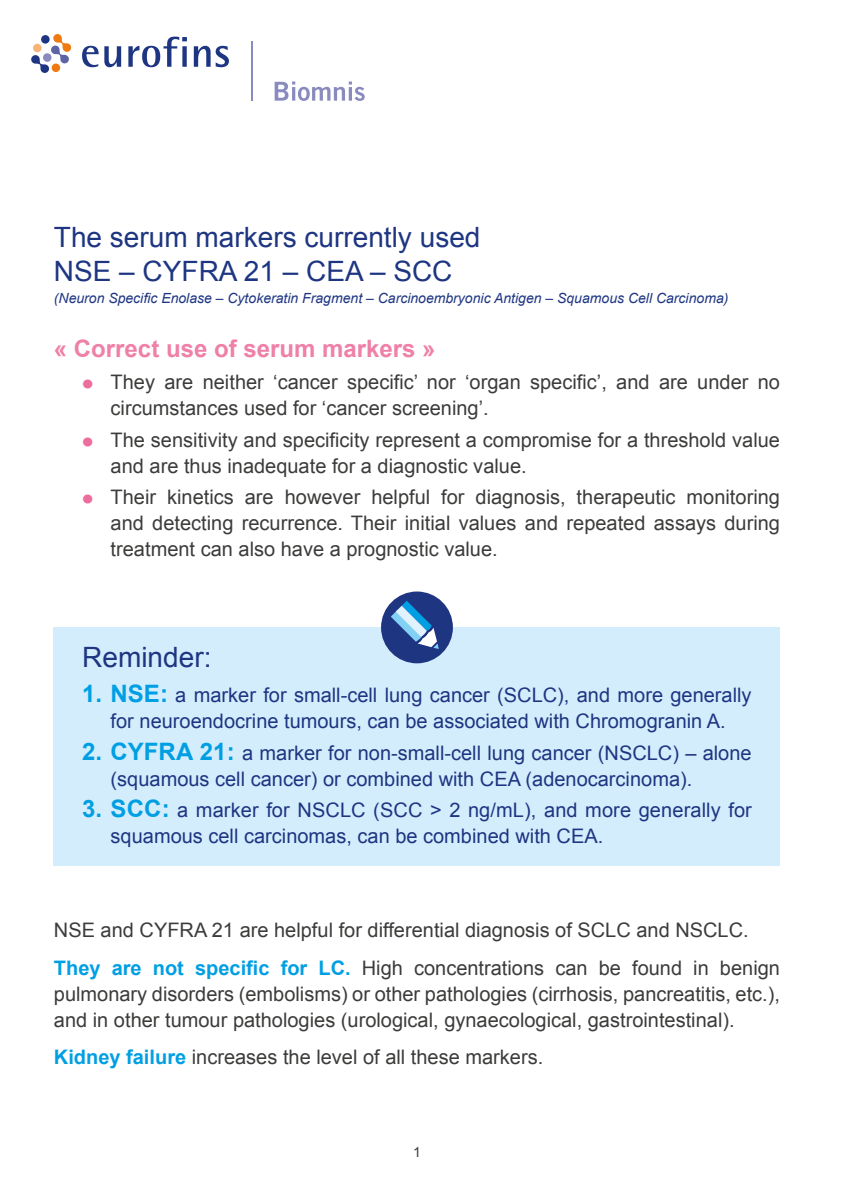
<style>
.page{position:relative;width:851px;height:1191px;background:#fff}
.page>*{position:absolute;margin:0;border:0;box-sizing:border-box;transform-origin:0 0}
.t1{font:28px/34px "Arial";color:#1e3582}
.t2{font:700 24px "Arial";color:#ef80a7}
.t3{font:20px/26px "Arial";color:#3c3c3b}
.t4{font:20px/26px "Arial";color:#1e3582}
.t5{font:italic 14px "Arial";color:#1e3582}
.t6{font:14px "Arial";color:#3c3c3b}
.s1{font-weight:700;font-size:32px;color:#ed6e9c}
.s2{font-weight:700;font-size:24px;color:#009fe3}
.s3{font-weight:700;color:#009fe3}
</style>
<div class="page">
<svg style="left:31px;top:34px;width:40px;height:39px"></svg>
<div style="left:52px;top:64px;width:8px;height:8px;background:#ef7b10;border-radius:50%"></div>
<div style="left:33px;top:44px;width:9px;height:8px;background:#f8b375;border-radius:50%"></div>
<div style="left:41px;top:35px;width:9px;height:9px;background:#1e3582;border-radius:50%"></div>
<svg style="left:82px;top:46px;width:39px;height:21px"></svg>
<svg style="left:128px;top:37px;width:59px;height:30px"></svg>
<svg style="left:194px;top:46px;width:35px;height:21px"></svg>
<svg style="left:274px;top:81px;width:90px;height:20px"></svg>
<hr style="left:251px;top:41px;width:1px;height:60px;background:#898bbe">
<div style="left:54px;top:627px;width:726px;height:239px;background:#d4edfc"></div>
<div style="left:381px;top:591px;width:72px;height:72px;background:#1e3582;border-radius:50%"></div>
<svg style="left:391px;top:600px;width:47px;height:49px"></svg>
<h1 class="t1" style="left:54px;top:221px;width:428px">The serum markers currently used<br>NSE – CYFRA 21 – CEA – SCC</h1>
<p class="t5" style="left:54px;top:289px;width:676px">(Neuron Specific Enolase – Cytokeratin Fragment – Carcinoembryonic Antigen – Squamous Cell Carcinoma)</p>
<p class="t2" style="left:54px;top:333px;width:383px">« Correct use of serum markers »</p>
<p class="t3" style="left:111px;top:369px;width:670px;text-indent:-28px"><span class="s1">•</span> They are neither ‘cancer specific’ nor ‘organ specific’, and are under no circumstances used for ‘cancer screening’.</p>
<p class="t3" style="left:111px;top:427px;width:670px;text-indent:-28px"><span class="s1">•</span> The sensitivity and specificity represent a compromise for a threshold value and are thus inadequate for a diagnostic value.</p>
<p class="t3" style="left:111px;top:484px;width:670px;text-align:justify;text-indent:-28px"><span class="s1">•</span> Their kinetics are however helpful for diagnosis, therapeutic monitoring and detecting recurrence. Their initial values and repeated assays during treatment can also have a prognostic value.</p>
<h1 class="t1" style="left:82px;top:640px;width:131px">Reminder:</h1>
<p class="t4" style="left:82px;top:682px;width:670px;text-align:center"><span class="s2">1. NSE:</span> a marker for small-cell lung cancer (SCLC), and more generally for neuroendocrine tumours, can be associated with Chromogranin A.</p>
<p class="t4" style="left:111px;top:739px;width:642px;text-indent:-28px"><span class="s2">2. CYFRA 21:</span> a marker for non-small-cell lung cancer (NSCLC) – alone (squamous cell cancer) or combined with CEA (adenocarcinoma).</p>
<p class="t4" style="left:111px;top:797px;width:642px;text-indent:-28px"><span class="s2">3. SCC:</span> a marker for NSCLC (SCC &gt; 2 ng/mL), and more generally for squamous cell carcinomas, can be combined with CEA.</p>
<p class="t3" style="left:54px;top:911px;width:727px;line-height:37.4px">NSE and CYFRA 21 are helpful for differential diagnosis of SCLC and NSCLC.<br><span class="s3">They are not specific for LC.</span> High concentrations can be found in benign</p>
<p class="t3" style="left:54px;top:981px;width:727px">pulmonary disorders (embolisms) or other pathologies (cirrhosis, pancreatitis, etc.), and in other tumour pathologies (urological, gynaecological, gastrointestinal).</p>
<p class="t3" style="left:54px;top:1044px;width:491px"><span class="s3">Kidney failure</span> increases the level of all these markers.</p>
<p class="t6" style="left:413px;top:1143px;width:9px">1</p>
</div>
